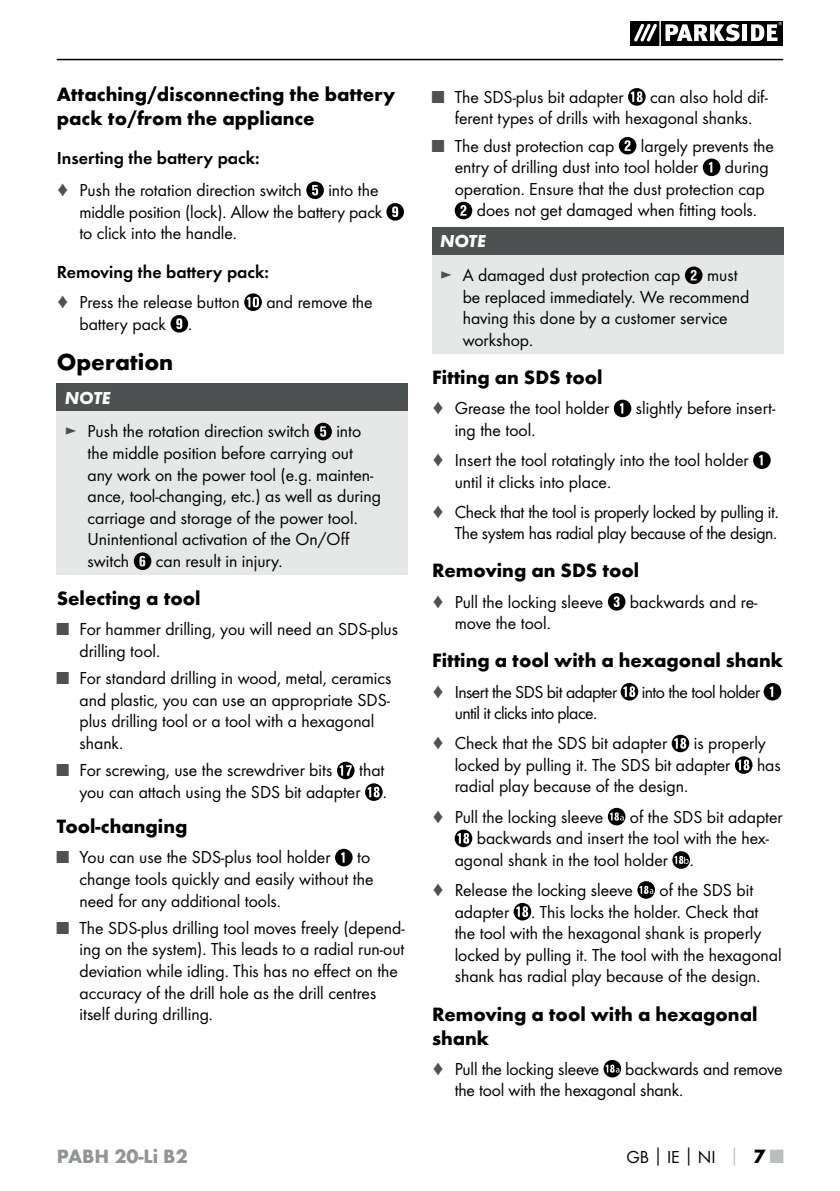
<style>
.page{position:relative;width:840px;height:1191px;background:#fff}
.page>*{position:absolute;margin:0;border:0;box-sizing:border-box;transform-origin:0 0}
.t1{font:700 24px "Futura";color:#000001}
.t2{font:700 20px/24px "Futura";color:#000001}
.t3{font:700 20px "Futura";color:#919596}
.t4{font:18px/21.6px "Futura Boo";color:#000001}
.t5{font:18px/30px "Futura Boo";letter-spacing:-.02em;color:#000001}
.t6{font:18px "Futura Dem";color:#000001}
.t7{font:18px "Futura Boo";letter-spacing:-.03em;color:#000001}
.t8{font:italic 700 18px "Futura";color:#fff}
.s1{color:#4e5152}
.s2{font-family:"Futura";font-weight:700}
.s3{font-family:"Futura";font-weight:700;color:#babebf}
.s4{font-family:"Futura";font-weight:700;font-size:20px}
.s5{font-family:"Futura";font-weight:700;font-size:20px;color:#babebf}
</style>
<div class="page">
<hr style="left:57px;top:59px;width:725px;height:1px;background:#000001">
<svg style="left:630px;top:21px;width:152px;height:24px"></svg>
<svg style="left:306px;top:181px;width:18px;height:18px"></svg>
<svg style="left:386px;top:203px;width:18px;height:18px"></svg>
<svg style="left:244px;top:293px;width:18px;height:18px"></svg>
<svg style="left:170px;top:315px;width:18px;height:17px"></svg>
<div style="left:57px;top:383px;width:351px;height:29px;background:#4e5152"></div>
<div style="left:57px;top:412px;width:351px;height:163px;background:#e6e8e7"></div>
<svg style="left:314px;top:423px;width:18px;height:17px"></svg>
<svg style="left:134px;top:552px;width:17px;height:18px"></svg>
<svg style="left:337px;top:761px;width:17px;height:18px"></svg>
<svg style="left:365px;top:783px;width:17px;height:18px"></svg>
<svg style="left:335px;top:848px;width:17px;height:18px"></svg>
<svg style="left:628px;top:88px;width:17px;height:18px"></svg>
<svg style="left:618px;top:137px;width:18px;height:17px"></svg>
<svg style="left:702px;top:158px;width:18px;height:18px"></svg>
<svg style="left:454px;top:202px;width:18px;height:17px"></svg>
<div style="left:432px;top:227px;width:350px;height:28px;background:#4e5152"></div>
<div style="left:432px;top:255px;width:350px;height:99px;background:#e6e8e7"></div>
<svg style="left:684px;top:266px;width:18px;height:18px"></svg>
<svg style="left:613px;top:400px;width:18px;height:17px"></svg>
<svg style="left:753px;top:451px;width:17px;height:18px"></svg>
<svg style="left:607px;top:593px;width:18px;height:17px"></svg>
<svg style="left:620px;top:683px;width:18px;height:17px"></svg>
<svg style="left:763px;top:683px;width:17px;height:17px"></svg>
<svg style="left:671px;top:734px;width:17px;height:18px"></svg>
<svg style="left:734px;top:756px;width:18px;height:18px"></svg>
<svg style="left:607px;top:808px;width:18px;height:17px"></svg>
<svg style="left:454px;top:829px;width:18px;height:18px"></svg>
<svg style="left:672px;top:851px;width:17px;height:17px"></svg>
<svg style="left:637px;top:881px;width:17px;height:17px"></svg>
<svg style="left:513px;top:903px;width:18px;height:17px"></svg>
<svg style="left:603px;top:1060px;width:17px;height:17px"></svg>
<p class="t2" style="left:57px;top:84px;width:340px">Attaching/disconnecting the battery pack to/from the appliance</p>
<p class="t6" style="left:57px;top:149px;width:204px">Inserting the battery pack:</p>
<p class="t4" style="left:57px;top:180px;width:246px"><span class="s1">♦</span> Push the rotation direction switch</p>
<p class="t4" style="left:79px;top:180px;width:304px;text-indent:249px">into the middle position (lock). Allow the battery pack to click into the handle.</p>
<p class="t6" style="left:57px;top:264px;width:214px">Removing the battery pack:</p>
<p class="t4" style="left:57px;top:292px;width:184px"><span class="s1">♦</span> Press the release button</p>
<p class="t4" style="left:266px;top:292px;width:108px">and remove the</p>
<p class="t4" style="left:79px;top:314px;width:114px">battery pack .</p>
<h1 class="t1" style="left:57px;top:352px;width:118px">Operation</h1>
<p class="t8" style="left:65px;top:391px;width:47px">NOTE</p>
<p class="t4" style="left:65px;top:421px;width:246px"><span class="s1">►</span> Push the rotation direction switch</p>
<p class="t4" style="left:87px;top:421px;width:295px;text-indent:249px">into the middle position before carrying out any work on the power tool (e.g. mainten&shy;ance, tool-changing, etc.) as well as during carriage and storage of the power tool.<br>Unintentional activation of the On/Off switch</p>
<p class="t4" style="left:156px;top:551px;width:128px">can result in injury.</p>
<p class="t2" style="left:57px;top:588px;width:145px">Selecting a tool</p>
<p class="t4" style="left:79px;top:619px;width:320px;text-indent:-23px"><span class="s1">■</span> For hammer drilling, you will need an SDS-plus drilling tool.</p>
<p class="t4" style="left:79px;top:668px;width:313px;text-indent:-23px"><span class="s1">■</span> For standard drilling in wood, metal, ceramics and plastic, you can use an appropriate SDS&shy;plus drilling tool or a tool with a hexagonal shank.</p>
<p class="t4" style="left:57px;top:760px;width:277px"><span class="s1">■</span> For screwing, use the screwdriver bits</p>
<p class="t4" style="left:79px;top:760px;width:308px;text-align:right">that<br>you can attach using the SDS bit adapter .</p>
<p class="t2" style="left:57px;top:816px;width:132px">Tool-changing</p>
<p class="t4" style="left:57px;top:847px;width:275px"><span class="s1">■</span> You can use the SDS-plus tool holder</p>
<p class="t4" style="left:79px;top:847px;width:295px;text-indent:277px">to change tools quickly and easily without the need for any additional tools.</p>
<p class="t4" style="left:79px;top:918px;width:326px;text-indent:-23px"><span class="s1">■</span> The SDS-plus drilling tool moves freely (depend&shy;ing on the system). This leads to a radial run-out deviation while idling. This has no effect on the accuracy of the drill hole as the drill centres itself during drilling.</p>
<p class="t4" style="left:454px;top:87px;width:314px;text-indent:195px">can also hold dif&shy;ferent types of drills with hexagonal shanks.</p>
<p class="t4" style="left:432px;top:136px;width:184px"><span class="s1">■</span> The dust protection cap</p>
<p class="t4" style="left:432px;top:87px;width:193px"><span class="s1">■</span> The SDS-plus bit adapter</p>
<p class="t4" style="left:454px;top:136px;width:320px;text-indent:186px">largely prevents the entry of drilling dust into tool holder</p>
<p class="t4" style="left:724px;top:157px;width:45px">during</p>
<p class="t4" style="left:454px;top:179px;width:311px">operation. Ensure that the dust protection cap</p>
<p class="t4" style="left:476px;top:200px;width:281px">does not get damaged when fitting tools.</p>
<p class="t8" style="left:440px;top:235px;width:47px">NOTE</p>
<p class="t4" style="left:440px;top:265px;width:242px"><span class="s1">►</span> A damaged dust protection cap</p>
<p class="t4" style="left:462px;top:265px;width:288px;text-indent:244px">must be replaced immediately. We recommend having this done by a customer service workshop.</p>
<p class="t2" style="left:432px;top:367px;width:172px">Fitting an SDS tool</p>
<p class="t4" style="left:432px;top:398px;width:179px"><span class="s1">♦</span> Grease the tool holder</p>
<p class="t4" style="left:635px;top:398px;width:141px">slightly before insert-</p>
<p class="t4" style="left:432px;top:416px;width:318px;line-height:30px;text-indent:23px">ing the tool.<br><span class="s1">♦</span> Insert the tool rotatingly into the tool holder</p>
<p class="t5" style="left:432px;top:467px;width:348px;text-indent:23px">until it clicks into place.<br><span class="s1">♦</span> Check that the tool is properly locked by pulling it.</p>
<p class="t5" style="left:454px;top:519px;width:324px">The system has radial play because of the design.</p>
<p class="t2" style="left:432px;top:560px;width:209px">Removing an SDS tool</p>
<p class="t4" style="left:432px;top:592px;width:173px"><span class="s1">♦</span> Pull the locking sleeve</p>
<p class="t4" style="left:629px;top:592px;width:129px">backwards and re-</p>
<p class="t4" style="left:454px;top:613px;width:97px">move the tool.</p>
<p class="t2" style="left:432px;top:650px;width:352px">Fitting a tool with a hexagonal shank</p>
<p class="t7" style="left:432px;top:683px;width:187px"><span class="s1">♦</span> Insert the SDS bit adapter</p>
<p class="t7" style="left:641px;top:683px;width:120px">into the tool holder</p>
<p class="t4" style="left:432px;top:699px;width:236px;line-height:30px;text-indent:23px">until it clicks into place.<br><span class="s1">♦</span> Check that the SDS bit adapter</p>
<p class="t4" style="left:454px;top:733px;width:312px;text-indent:239px">is properly locked by pulling it. The SDS bit adapter</p>
<p class="t4" style="left:756px;top:755px;width:25px">has</p>
<p class="t4" style="left:432px;top:772px;width:257px;line-height:30px;text-indent:23px">radial play because of the design. <span class="s1">♦</span> Pull the locking sleeve</p>
<p class="t4" style="left:629px;top:806px;width:154px">of the SDS bit adapter</p>
<p class="t4" style="left:476px;top:828px;width:293px">backwards and insert the tool with the hex-</p>
<p class="t4" style="left:454px;top:850px;width:241px">agonal shank in the tool holder .</p>
<p class="t4" style="left:432px;top:880px;width:202px"><span class="s1">♦</span> Release the locking sleeve</p>
<p class="t4" style="left:454px;top:880px;width:328px;text-indent:205px">of the SDS bit adapter . This locks the holder. Check that the tool with the hexagonal shank is properly locked by pulling it. The tool with the hexagonal shank has radial play because of the design.</p>
<p class="t2" style="left:432px;top:1003px;width:327px">Removing a tool with a hexagonal shank</p>
<p class="t4" style="left:432px;top:1058px;width:169px"><span class="s1">♦</span> Pull the locking sleeve</p>
<p class="t4" style="left:454px;top:1058px;width:329px;text-indent:170px">backwards and remove the tool with the hexagonal shank.</p>
<p class="t3" style="left:57px;top:1148px;width:132px">PABH 20-Li B2</p>
<p class="t4" style="left:626px;top:1146px;width:158px">GB<span class="s2">│</span>IE<span class="s2">│</span>NI <span class="s3">│</span> <span class="s4">7</span> <span class="s5">■</span></p>
</div>
